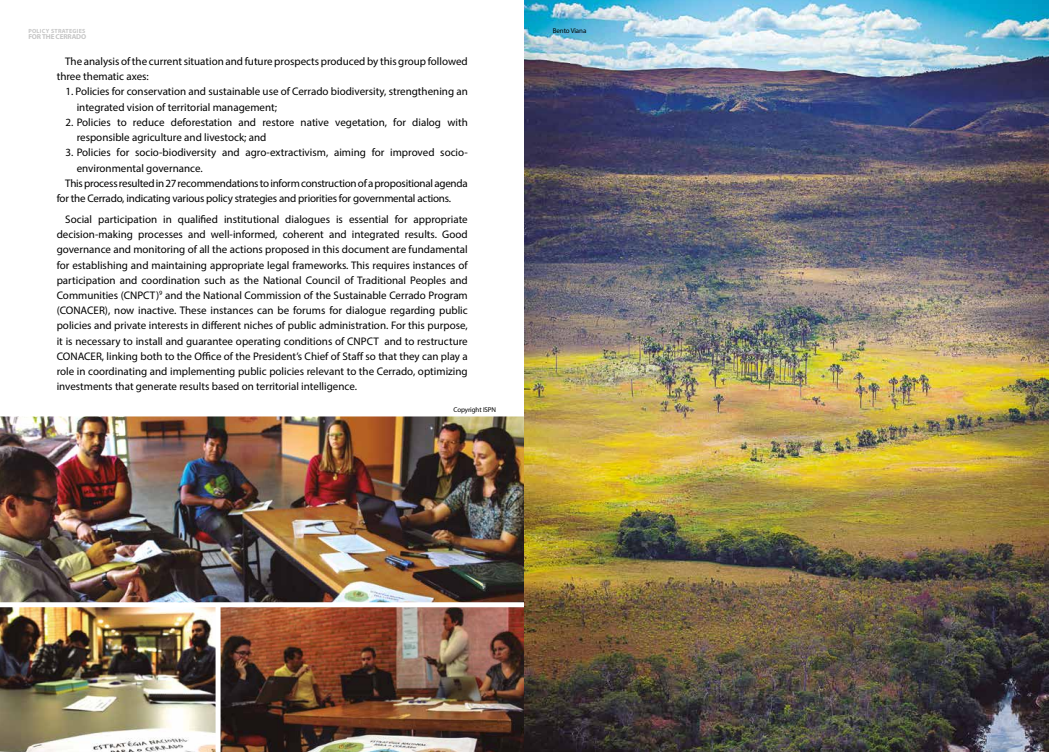
<style>
.page{position:relative;width:1049px;height:752px;background:#fff}
.page>*{position:absolute;margin:0;border:0;box-sizing:border-box;transform-origin:0 0}
.t1{font:11px/15.2px "Myriad Pro";color:#000}
.t2{font:11px "Myriad Pro";letter-spacing:-.02em;color:#000}
.t3{font:700 7.2px "Myriad Pro";letter-spacing:-.02em;color:#c6c6c6}
.t4{font:7px "Myriad Pro";letter-spacing:-.015em;color:#000}
.t5{font:700 6px "Myriad Pro";letter-spacing:.04em;color:#c6c6c6}
</style>
<div class="page">
<img style="left:0;top:607px;width:216px;height:144px">
<img style="left:220px;top:607px;width:304px;height:144px">
<img style="left:0;top:416px;width:524px;height:187px">
<img style="left:524px;top:0;width:525px;height:751px">
<p class="t5" style="left:28px;top:27px;width:59px">POLICY STRATEGIES</p>
<p class="t3" style="left:28px;top:32px;width:59px">FOR THE CERRADO</p>
<p class="t1" style="left:57px;top:53px;width:413px;text-indent:9px">The analysis of the current situation and future prospects produced by this group followed three thematic axes:</p>
<p class="t1" style="left:77px;top:84px;width:393px;text-indent:-11px">1. Policies for conservation and sustainable use of Cerrado biodiversity, strengthening an integrated vision of territorial management;</p>
<p class="t1" style="left:77px;top:114px;width:393px;text-indent:-11px">2. Policies to reduce deforestation and restore native vegetation, for dialog with responsible agriculture and livestock; and</p>
<p class="t1" style="left:65px;top:145px;width:404px">3. Policies for socio-biodiversity and agro-extractivism, aiming for improved socio-</p>
<p class="t1" style="left:77px;top:160px;width:128px">environmental governance.</p>
<p class="t2" style="left:65px;top:176px;width:404px">This process resulted in 27 recommendations to inform construction of a propositional agenda</p>
<p class="t2" style="left:57px;top:191px;width:396px">for the Cerrado, indicating various policy strategies and priorities for governmental actions.</p>
<p class="t1" style="left:57px;top:211px;width:413px;text-align:justify;text-indent:9px">Social participation in qualified institutional dialogues is essential for appropriate decision-making processes and well-informed, coherent and integrated results. Good governance and monitoring of all the actions proposed in this document are fundamental for establishing and maintaining appropriate legal frameworks. This requires instances of participation and coordination such as the National Council of Traditional Peoples and Communities (CNPCT)<sup>9</sup> and the National Commission of the Sustainable Cerrado Program (CONACER), now inactive. These instances can be forums for dialogue regarding public policies and private interests in different niches of public administration. For this purpose, it is necessary to install and guarantee operating conditions of CNPCT and to restructure CONACER, linking both to the Office of the President’s Chief of Staff so that they can play a role in coordinating and implementing public policies relevant to the Cerrado, optimizing investments that generate results based on territorial intelligence.</p>
<p class="t4" style="left:453px;top:405px;width:44px">Copyright ISPN</p>
<p class="t4" style="left:553px;top:27px;width:35px">Bento Viana</p>
</div>
